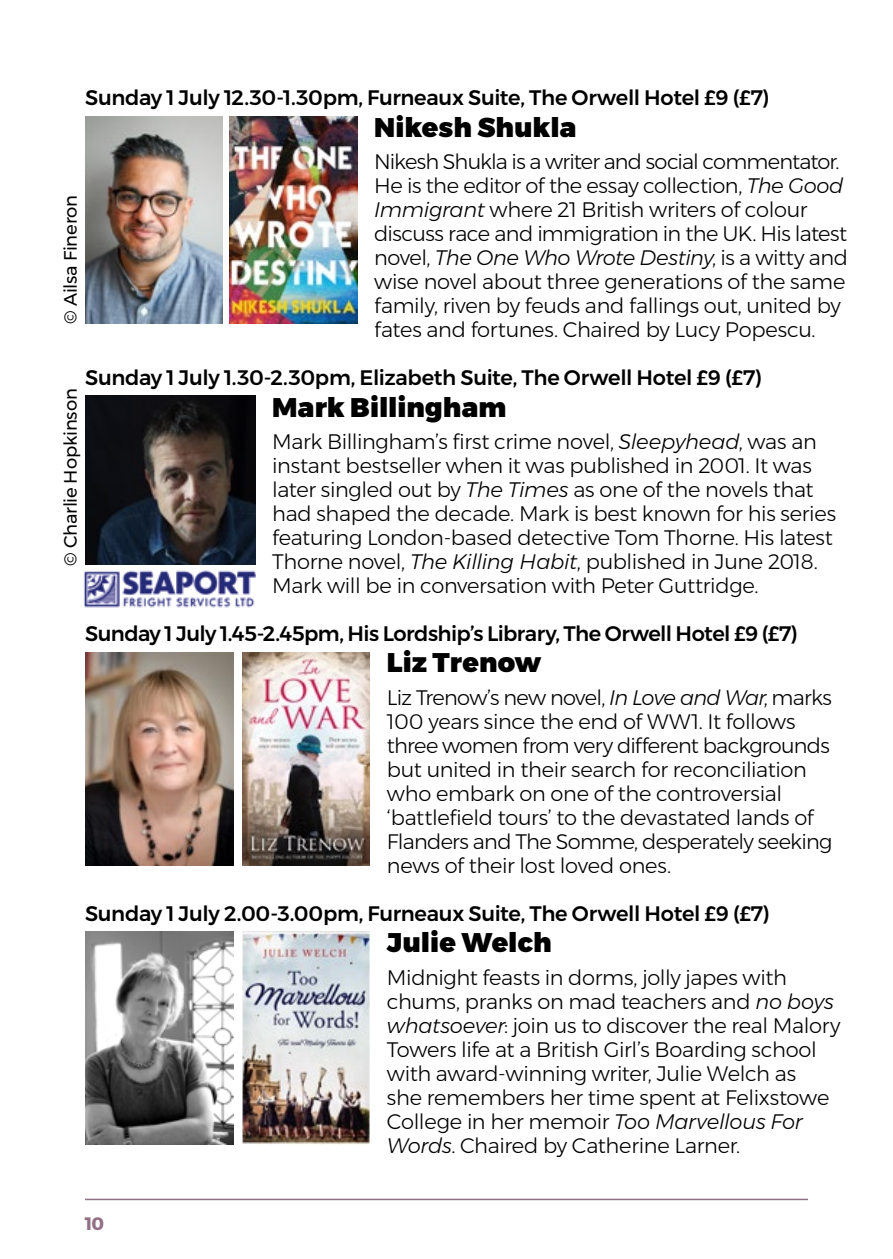
<style>
.page{position:relative;width:893px;height:1259px;background:#fff}
.page>*{position:absolute;margin:0;border:0;box-sizing:border-box;transform-origin:0 0}
.t1{font:900 27px "Montserrat";color:#000}
.t2{font:300 21px/24px "Montserrat";letter-spacing:-.02em;color:#000}
.t3{font:500 21px "Montserrat";letter-spacing:-.02em;color:#000}
.t4{font:18px "Montserrat";letter-spacing:-.01em;color:#000}
.t5{font:700 18px "Montserrat";color:#917086}
.s1{font-style:italic}
</style>
<div class="page">
<hr style="left:85px;top:1198px;width:723px;height:2px;background:#917086">
<img style="left:85px;top:395px;width:170px;height:170px">
<img style="left:85px;top:117px;width:138px;height:207px">
<img style="left:230px;top:117px;width:127px;height:207px">
<img style="left:83px;top:570px;width:172px;height:38px">
<img style="left:85px;top:653px;width:149px;height:212px">
<img style="left:242px;top:653px;width:128px;height:212px">
<img style="left:85px;top:931px;width:149px;height:213px">
<img style="left:242px;top:931px;width:128px;height:213px">
<p class="t3" style="left:85px;top:81px;width:686px">Sunday 1 July 12.30-1.30pm, Furneaux Suite, The Orwell Hotel £9 (£7)</p>
<p class="t1" style="left:374px;top:105px;width:204px">Nikesh Shukla</p>
<p class="t2" style="left:374px;top:149px;width:475px">Nikesh Shukla is a writer and social commentator.<br>He is the editor of the essay collection, <span class="s1">The Good Immigrant</span> where 21 British writers of colour discuss race and immigration in the UK. His latest novel, <span class="s1">The One Who Wrote Destiny</span>, is a witty and wise novel about three generations of the same family, riven by feuds and fallings out, united by fates and fortunes. Chaired by Lucy Popescu.</p>
<p class="t3" style="left:85px;top:361px;width:678px">Sunday 1 July 1.30-2.30pm, Elizabeth Suite, The Orwell Hotel £9 (£7)</p>
<p class="t1" style="left:272px;top:385px;width:236px">Mark Billingham</p>
<p class="t2" style="left:272px;top:429px;width:565px">Mark Billingham’s first crime novel, <span class="s1">Sleepyhead</span>, was an instant bestseller when it was published in 2001. It was later singled out by <span class="s1">The Times</span> as one of the novels that had shaped the decade. Mark is best known for his series featuring London-based detective Tom Thorne. His latest Thorne novel, <span class="s1">The Killing Habit</span>, published in June 2018.<br>Mark will be in conversation with Peter Guttridge.</p>
<p class="t3" style="left:85px;top:617px;width:714px">Sunday 1 July 1.45-2.45pm, His Lordship’s Library, The Orwell Hotel £9 (£7)</p>
<p class="t1" style="left:387px;top:640px;width:156px">Liz Trenow</p>
<p class="t2" style="left:387px;top:685px;width:447px">Liz Trenow’s new novel, <span class="s1">In Love and War</span>, marks 100 years since the end of WW1. It follows three women from very different backgrounds but united in their search for reconciliation who embark on one of the controversial ‘battlefield tours’ to the devastated lands of Flanders and The Somme, desperately seeking news of their lost loved ones.</p>
<p class="t3" style="left:85px;top:897px;width:686px">Sunday 1 July 2.00-3.00pm, Furneaux Suite, The Orwell Hotel £9 (£7)</p>
<p class="t1" style="left:387px;top:920px;width:166px">Julie Welch</p>
<p class="t2" style="left:387px;top:965px;width:455px">Midnight feasts in dorms, jolly japes with chums, pranks on mad teachers and <span class="s1">no boys whatsoever</span>: join us to discover the real Malory Towers life at a British Girl’s Boarding school with award-winning writer, Julie Welch as<br>she remembers her time spent at Felixstowe College in her memoir <span class="s1">Too Marvellous For Words</span>. Chaired by Catherine Larner.</p>
<p class="t4" style="left:57px;top:324px;width:130px;rotate:-90deg">© Ailsa Fineron</p>
<p class="t4" style="left:57px;top:566px;width:179px;rotate:-90deg">© Charlie Hopkinson</p>
<p class="t5" style="left:85px;top:1208px;width:21px">10</p>
</div>
